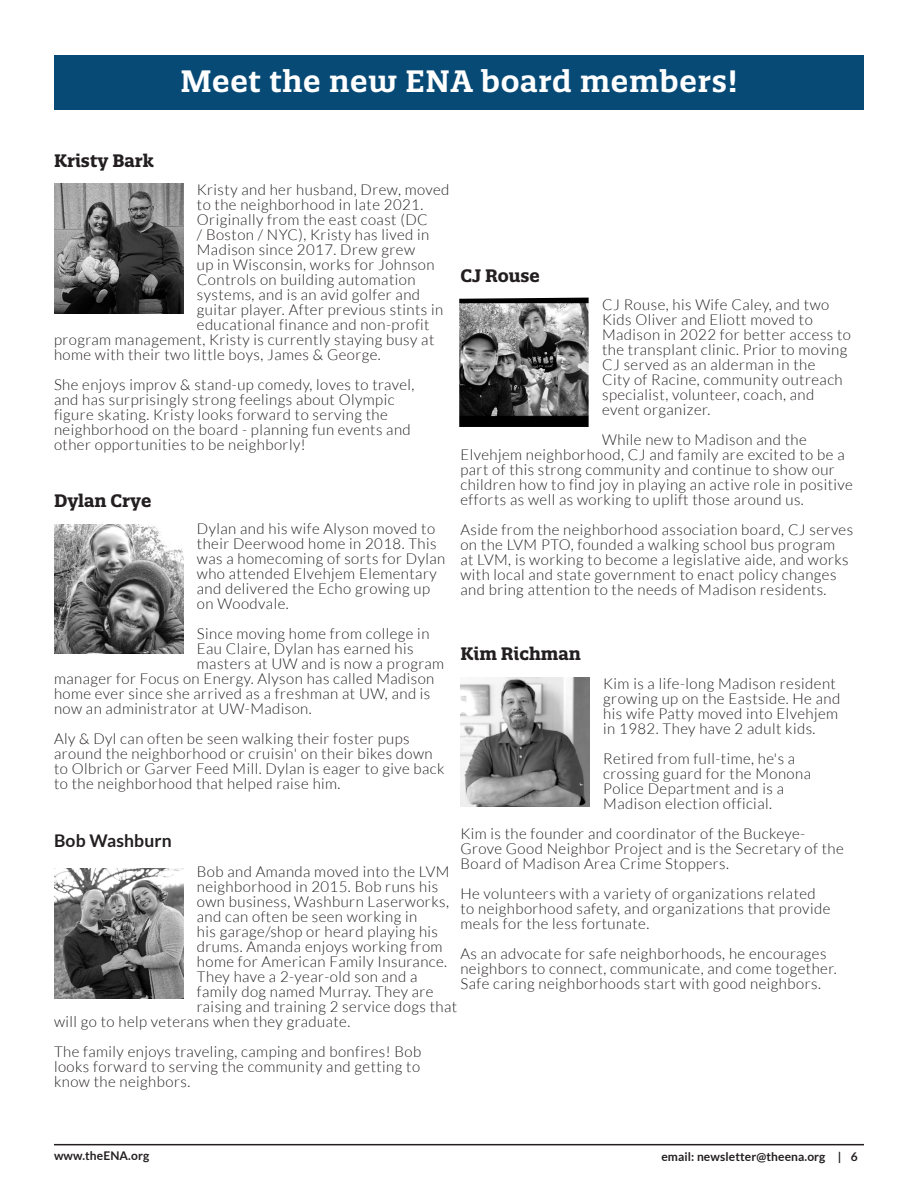
<style>
.page{position:relative;width:918px;height:1188px;background:#fff}
.page>*{position:absolute;margin:0;border:0;box-sizing:border-box;transform-origin:0 0}
.Headline{font:600 30px "Quatro Slab";letter-spacing:.025em;color:#fff}
.Sub_Headline{font:700 17.55px "Quatro Slab";color:#231f20}
.Body_Copy{font:700 17.55px "Lato";letter-spacing:.01em;color:#231f20}
.Body_Copy-2{font:300 15px/15px "Lato";letter-spacing:.03em;color:#231f20}
.t1{font:700 12px "Lato";letter-spacing:.01em;color:#231f20}
</style>
<div class="page">
<hr style="left:54px;top:1144px;width:810px;height:1px;background:#231f20">
<div style="left:54px;top:55px;width:810px;height:54px;background:#074a76"></div>
<img style="left:54px;top:184px;width:129px;height:129px">
<img style="left:459px;top:298px;width:130px;height:129px">
<img style="left:460px;top:677px;width:130px;height:130px">
<img style="left:54px;top:525px;width:129px;height:129px">
<img style="left:54px;top:869px;width:129px;height:129px">
<p class="Sub_Headline" style="left:54px;top:149px;width:102px">Kristy Bark</p>
<p class="Headline" style="left:180px;top:62px;width:559px">Meet the new ENA board members!</p>
<p class="Body_Copy-2" style="left:197px;top:182px;width:254px">Kristy and her husband, Drew, moved</p>
<p class="Body_Copy-2" style="left:197px;top:197px;width:228px">to the neighborhood in late 2021.</p>
<p class="Body_Copy-2" style="left:197px;top:212px;width:232px">Originally from the east coast (DC</p>
<p class="Body_Copy-2" style="left:197px;top:227px;width:234px">/ Boston / NYC), Kristy has lived in</p>
<p class="Body_Copy-2" style="left:197px;top:242px;width:220px">Madison since 2017. Drew grew</p>
<p class="Body_Copy-2" style="left:197px;top:257px;width:239px">up in Wisconsin, works for Johnson</p>
<p class="Body_Copy-2" style="left:197px;top:272px;width:220px">Controls on building automation</p>
<p class="Body_Copy-2" style="left:197px;top:287px;width:225px">systems, and is an avid golfer and</p>
<p class="Body_Copy-2" style="left:197px;top:302px;width:248px">guitar player. After previous stints in</p>
<p class="Body_Copy-2" style="left:197px;top:317px;width:234px">educational finance and non-profit</p>
<p class="Body_Copy-2" style="left:54px;top:332px;width:382px">program management, Kristy is currently staying busy at</p>
<p class="Body_Copy-2" style="left:54px;top:347px;width:328px">home with their two little boys, James &amp; George.</p>
<p class="Body_Copy-2" style="left:54px;top:377px;width:362px">She enjoys improv &amp; stand-up comedy, loves to travel, and has surprisingly strong feelings about Olympic figure skating. Kristy looks forward to serving the neighborhood on the board - planning fun events and other opportunities to be neighborly!</p>
<p class="Sub_Headline" style="left:460px;top:264px;width:81px">CJ Rouse</p>
<p class="Body_Copy-2" style="left:602px;top:297px;width:250px">CJ Rouse, his Wife Caley, and two<br>Kids Oliver and Eliott moved to<br>Madison in 2022 for better access to the transplant clinic. Prior to moving<br>CJ served as an alderman in the<br>City of Racine, community outreach specialist, volunteer, coach, and event organizer.</p>
<p class="Body_Copy-2" style="left:460px;top:432px;width:394px;text-indent:142px">While new to Madison and the Elvehjem neighborhood, CJ and family are excited to be a part of this strong community and continue to show our children how to find joy in playing an active role in positive efforts as well as working to uplift those around us.</p>
<p class="Body_Copy-2" style="left:460px;top:522px;width:394px">Aside from the neighborhood association board, CJ serves on the LVM PTO, founded a walking school bus program<br>at LVM, is working to become a legislative aide, and works with local and state government to enact policy changes and bring attention to the needs of Madison residents.</p>
<p class="Sub_Headline" style="left:54px;top:490px;width:99px">Dylan Crye</p>
<p class="Body_Copy-2" style="left:197px;top:521px;width:250px">Dylan and his wife Alyson moved to their Deerwood home in 2018. This was a homecoming of sorts for Dylan who attended Elvehjem Elementary and delivered the Echo growing up on Woodvale.</p>
<p class="Body_Copy-2" style="left:197px;top:626px;width:234px">Since moving home from college in</p>
<p class="Body_Copy-2" style="left:197px;top:641px;width:218px">Eau Claire, Dylan has earned his</p>
<p class="Body_Copy-2" style="left:197px;top:656px;width:249px">masters at UW and is now a program</p>
<p class="Body_Copy-2" style="left:54px;top:671px;width:382px">manager for Focus on Energy. Alyson has called Madison</p>
<p class="Body_Copy-2" style="left:54px;top:686px;width:378px">home ever since she arrived as a freshman at UW, and is</p>
<p class="Body_Copy-2" style="left:54px;top:701px;width:259px">now an administrator at UW-Madison.</p>
<p class="Body_Copy-2" style="left:54px;top:731px;width:392px">Aly &amp; Dyl can often be seen walking their foster pups around the neighborhood or cruisin' on their bikes down to Olbrich or Garver Feed Mill. Dylan is eager to give back to the neighborhood that helped raise him.</p>
<p class="Sub_Headline" style="left:460px;top:643px;width:122px">Kim Richman</p>
<p class="Body_Copy-2" style="left:603px;top:676px;width:238px">Kim is a life-long Madison resident growing up on the Eastside. He and his wife Patty moved into Elvehjem in 1982. They have 2 adult kids.</p>
<p class="Body_Copy-2" style="left:603px;top:751px;width:209px">Retired from full-time, he's a crossing guard for the Monona<br>Police Department and is a<br>Madison election official.</p>
<p class="Body_Copy-2" style="left:460px;top:826px;width:385px">Kim is the founder and coordinator of the Buckeye-<br>Grove Good Neighbor Project and is the Secretary of the<br>Board of Madison Area Crime Stoppers.</p>
<p class="Body_Copy-2" style="left:460px;top:886px;width:371px">He volunteers with a variety of organizations related to neighborhood safety, and organizations that provide meals for the less fortunate.</p>
<p class="Body_Copy-2" style="left:460px;top:946px;width:378px">As an advocate for safe neighborhoods, he encourages neighbors to connect, communicate, and come together.<br>Safe caring neighborhoods start with good neighbors.</p>
<p class="Body_Copy" style="left:54px;top:831px;width:119px">Bob Washburn</p>
<p class="Body_Copy-2" style="left:197px;top:864px;width:254px">Bob and Amanda moved into the LVM</p>
<p class="Body_Copy-2" style="left:197px;top:879px;width:243px">neighborhood in 2015. Bob runs his</p>
<p class="Body_Copy-2" style="left:197px;top:894px;width:254px">own business, Washburn Laserworks,</p>
<p class="Body_Copy-2" style="left:197px;top:909px;width:222px">and can often be seen working in</p>
<p class="Body_Copy-2" style="left:197px;top:924px;width:243px">his garage/shop or heard playing his</p>
<p class="Body_Copy-2" style="left:197px;top:939px;width:247px">drums. Amanda enjoys working from</p>
<p class="Body_Copy-2" style="left:197px;top:954px;width:252px">home for American Family Insurance.</p>
<p class="Body_Copy-2" style="left:197px;top:969px;width:222px">They have a 2-year-old son and a</p>
<p class="Body_Copy-2" style="left:197px;top:984px;width:238px">family dog named Murray. They are</p>
<p class="Body_Copy-2" style="left:197px;top:999px;width:262px">raising and training 2 service dogs that</p>
<p class="Body_Copy-2" style="left:54px;top:1014px;width:298px">will go to help veterans when they graduate.</p>
<p class="Body_Copy-2" style="left:54px;top:1044px;width:369px;text-align:justify">The family enjoys traveling, camping and bonfires! Bob looks forward to serving the community and getting to know the neighbors.</p>
<p class="t1" style="left:54px;top:1149px;width:97px">www.theENA.org</p>
<p class="t1" style="left:661px;top:1149px;width:198px">email: newsletter@theena.org | 6</p>
</div>
